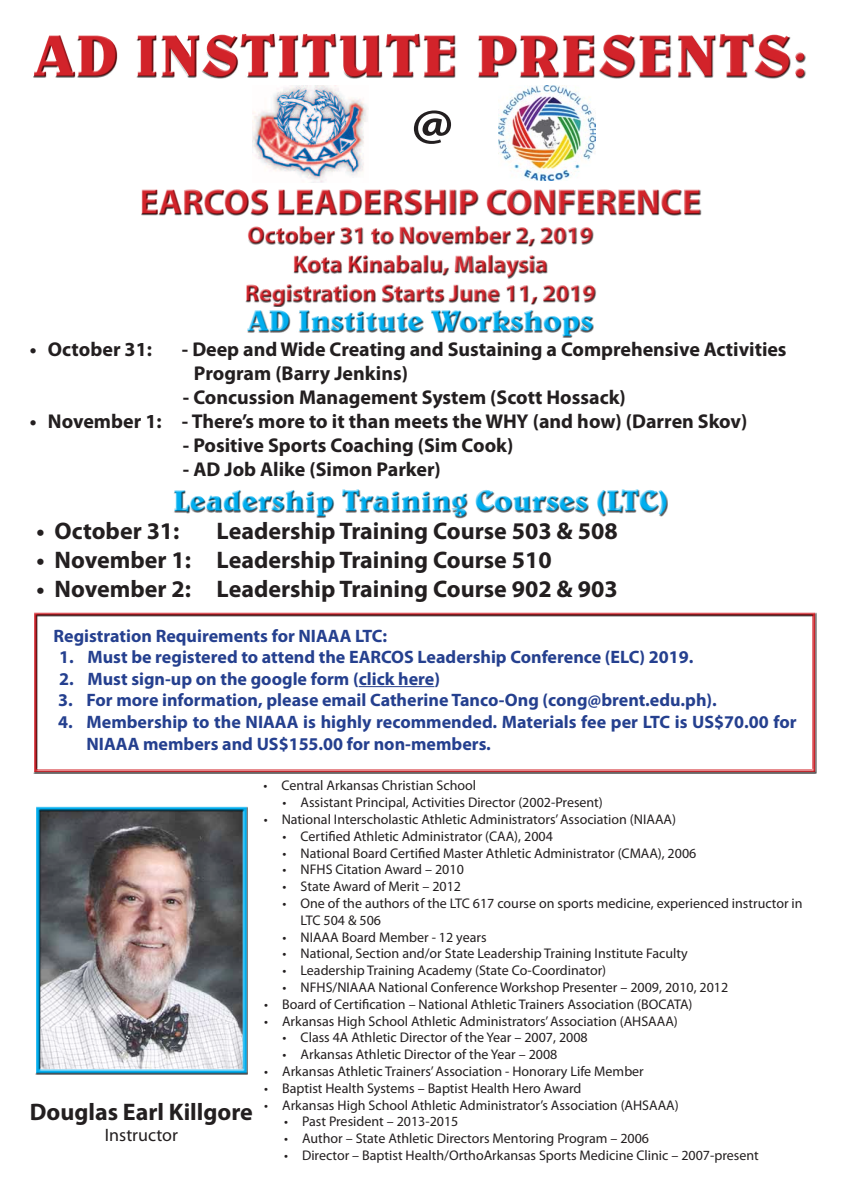
<style>
.page{position:relative;width:842px;height:1191px;background:#fff}
.page>*{position:absolute;margin:0;border:0;box-sizing:border-box;transform-origin:0 0}
.t1{font:700 60px "Belwe BT";color:#d2232a}
.t2{font:700 48px "Myriad Pro";color:#231f20;scale:1.14 1}
.t3{font:700 36px "Myriad Pro";color:#d2232a}
.t4{font:700 30px "Belwe BT";color:#00aeef}
.t5{font:700 24px "Myriad Pro";color:#231f20}
.t6{font:700 24px/28.8px "Myriad Pro";color:#d2232a;text-align:center}
.t7{font:700 20px/24px "Myriad Pro";color:#231f20}
.t8{font:700 18px/21.6px "Myriad Pro";color:#25408f}
.t9{font:18px "Myriad Pro";color:#231f20}
.t10{font:14px/16.8px "Myriad Pro";color:#231f20}
</style>
<div class="page">
<div style="left:141px;top:189px;width:560px;height:118px;background:#231f20;opacity:.75"></div>
<div style="left:174px;top:490px;width:494px;height:28px;background:#231f20;opacity:.75"></div>
<div style="left:247px;top:310px;width:347px;height:28px;background:#231f20;opacity:.75"></div>
<div style="left:33px;top:33px;width:773px;height:46px;background:#231f20;opacity:.75"></div>
<div style="left:35px;top:806px;width:213px;height:268px;background:#231f20;opacity:.75"></div>
<img style="left:252px;top:85px;width:115px;height:97px">
<img style="left:499px;top:85px;width:96px;height:95px">
<h1 class="t1" style="left:34px;top:18px;width:775px">AD INSTITUTE PRESENTS:</h1>
<h2 class="t2" style="left:411px;top:91px;width:39px">@</h2>
<h3 class="t3" style="left:139px;top:178px;width:563px">EARCOS LEADERSHIP CONFERENCE</h3>
<h3 class="t6" style="left:245px;top:220px;width:352px">October 31 to November 2, 2019<br>Kota Kinabalu, Malaysia<br>Registration Starts June 11, 2019</h3>
<h3 class="t4" style="left:248px;top:302px;width:347px">AD Institute Workshops</h3>
<h3 class="t7" style="left:30px;top:336px;width:124px">• October 31:</h3>
<h3 class="t7" style="left:194px;top:336px;width:594px;text-indent:-12px">- Deep and Wide Creating and Sustaining a Comprehensive Activities<br>Program (Barry Jenkins)</h3>
<h3 class="t7" style="left:183px;top:384px;width:444px">- Concussion Management System (Scott Hossack)</h3>
<h3 class="t7" style="left:30px;top:408px;width:719px">• November 1: - There’s more to it than meets the WHY (and how) (Darren Skov)</h3>
<h3 class="t7" style="left:183px;top:432px;width:332px">- Positive Sports Coaching (Sim Cook)</h3>
<h3 class="t7" style="left:183px;top:456px;width:259px">- AD Job Alike (Simon Parker)</h3>
<h3 class="t4" style="left:173px;top:482px;width:496px">Leadership Training Courses (LTC)</h3>
<h3 class="t5" style="left:37px;top:515px;width:144px">• October 31:</h3>
<h3 class="t5" style="left:217px;top:515px;width:402px">Leadership Training Course 503 &amp; 508</h3>
<h3 class="t5" style="left:37px;top:544px;width:517px">• November 1: Leadership Training Course 510</h3>
<h3 class="t5" style="left:37px;top:573px;width:582px">• November 2: Leadership Training Course 902 &amp; 903</h3>
<p class="t8" style="left:54px;top:624px;width:335px">Registration Requirements for NIAAA LTC:</p>
<p class="t8" style="left:59px;top:646px;width:636px">1. Must be registered to attend the EARCOS Leadership Conference (ELC) 2019.</p>
<p class="t8" style="left:59px;top:667px;width:382px">2. Must sign-up on the google form (click here)</p>
<p class="t8" style="left:58px;top:689px;width:660px">3. For more information, please email Catherine Tanco-Ong (cong@brent.edu.ph).</p>
<p class="t8" style="left:87px;top:710px;width:712px;text-indent:-28px">4. Membership to the NIAAA is highly recommended. Materials fee per LTC is US$70.00 for<br>NIAAA members and US$155.00 for non-members.</p>
<h3 class="t5" style="left:30px;top:1096px;width:225px">Douglas Earl Killgore</h3>
<p class="t9" style="left:105px;top:1124px;width:75px">Instructor</p>
<p class="t10" style="left:264px;top:777px;width:214px">• Central Arkansas Christian School</p>
<p class="t10" style="left:282px;top:794px;width:322px">• Assistant Principal, Activities Director (2002-Present)</p>
<p class="t10" style="left:264px;top:810px;width:414px">• National Interscholastic Athletic Administrators’Association (NIAAA)</p>
<p class="t10" style="left:282px;top:827px;width:272px">• Certified Athletic Administrator (CAA), 2004</p>
<p class="t10" style="left:282px;top:844px;width:415px">• National Board Certified Master Athletic Administrator (CMAA), 2006</p>
<p class="t10" style="left:282px;top:861px;width:183px">• NFHS Citation Award – 2010</p>
<p class="t10" style="left:282px;top:878px;width:180px">• State Award of Merit – 2012</p>
<p class="t10" style="left:300px;top:894px;width:504px;text-indent:-18px">• One of the authors of the LTC 617 course on sports medicine, experienced instructor in<br>LTC 504 &amp; 506</p>
<p class="t10" style="left:282px;top:928px;width:206px">• NIAAA Board Member - 12 years</p>
<p class="t10" style="left:282px;top:945px;width:407px">• National, Section and/or State Leadership Training Institute Faculty</p>
<p class="t10" style="left:283px;top:962px;width:325px">• Leadership Training Academy (State Co-Coordinator)</p>
<p class="t10" style="left:283px;top:978px;width:447px">• NFHS/NIAAA National Conference Workshop Presenter – 2009, 2010, 2012</p>
<p class="t10" style="left:264px;top:995px;width:430px">• Board of Certification – National Athletic Trainers Association (BOCATA)</p>
<p class="t10" style="left:264px;top:1012px;width:415px">• Arkansas High School Athletic Administrators’Association (AHSAAA)</p>
<p class="t10" style="left:283px;top:1029px;width:307px">• Class 4A Athletic Director of the Year – 2007, 2008</p>
<p class="t10" style="left:283px;top:1046px;width:276px">• Arkansas Athletic Director of the Year – 2008</p>
<p class="t10" style="left:264px;top:1062px;width:381px">• Arkansas Athletic Trainers’Association - Honorary Life Member</p>
<p class="t10" style="left:264px;top:1079px;width:319px">• Baptist Health Systems – Baptist Health Hero Award</p>
<p class="t10" style="left:264px;top:1096px;width:416px">• Arkansas High School Athletic Administrator’s Association (AHSAAA)</p>
<p class="t10" style="left:284px;top:1113px;width:176px">• Past President – 2013-2015</p>
<p class="t10" style="left:284px;top:1130px;width:367px">• Author – State Athletic Directors Mentoring Program – 2006</p>
<p class="t10" style="left:284px;top:1146px;width:476px">• Director – Baptist Health/OrthoArkansas Sports Medicine Clinic – 2007-present</p>
</div>
